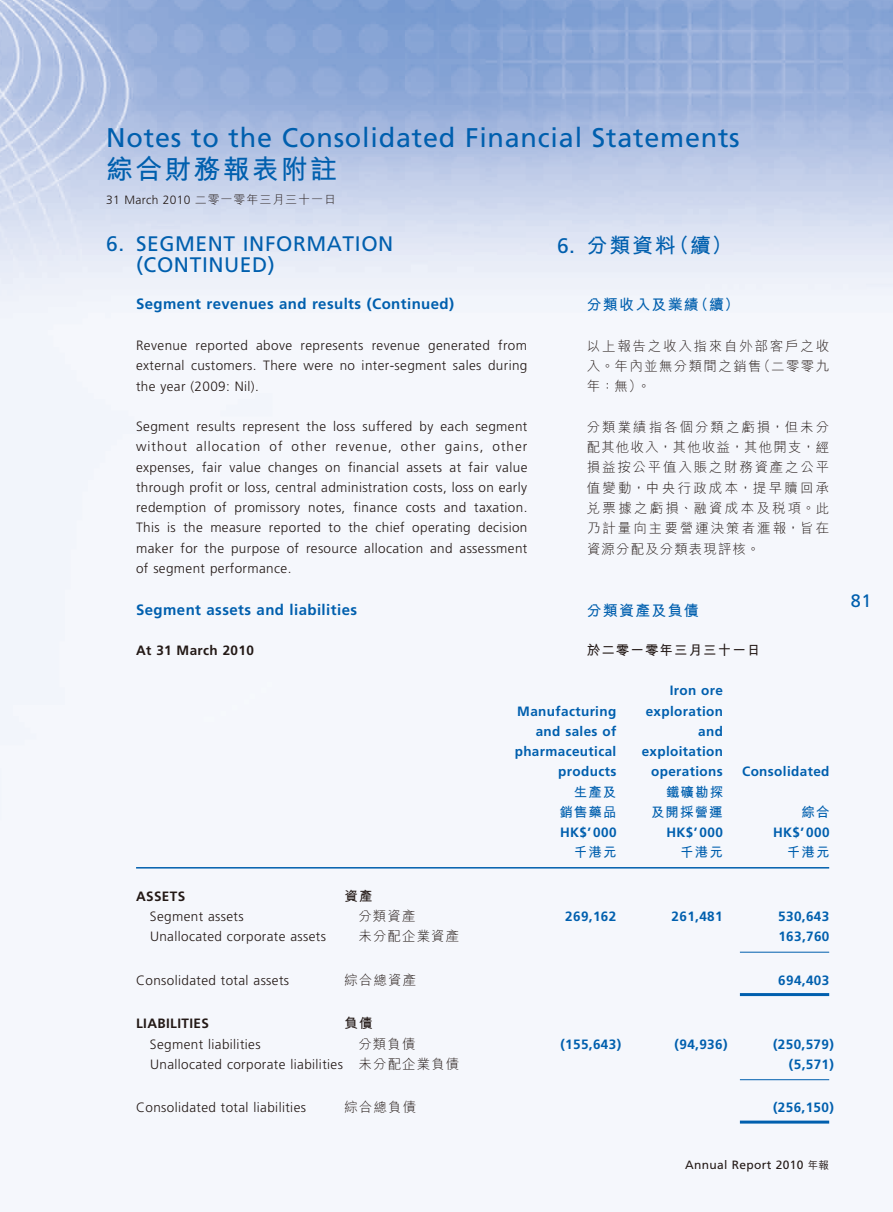
<style>
.page{position:relative;width:893px;height:1212px;background:#fff}
.page>*{position:absolute;margin:0;border:0;box-sizing:border-box;transform-origin:0 0}
.t1{font:27px "Frutiger LT Std";letter-spacing:.03em;color:#005fae}
.t2{font:700 27px "M Hei HK";letter-spacing:.08em;color:#005fae}
.t3{font:21px/21px "Frutiger LT Std";letter-spacing:.03em;color:#005fae}
.t4{font:700 21px "M Hei HK";color:#005fae}
.t5{font:18px "Frutiger LT Std";color:#005fae}
.t6{font:700 15px "Frutiger LT Std";letter-spacing:.03em;color:#005fae}
.t7{font:700 15px "M Hei HK";letter-spacing:.08em;color:#005fae}
.t8{font:300 13.5px/20.2px "Frutiger LT Std";letter-spacing:.03em;color:#231916;text-align:justify}
.t9{font:700 13.5px "Frutiger LT Std";letter-spacing:.03em;color:#005fae}
.t10{font:300 13.5px/20.2px "M Hei HK";letter-spacing:.13em;color:#231916;text-align:justify}
.t11{font:700 13.5px "Frutiger LT Std";letter-spacing:.03em;color:#231916}
.t12{font:700 13.5px "M Hei HK";letter-spacing:.08em;color:#005fae}
.t13{font:700 13.5px "M Hei HK";letter-spacing:.08em;color:#231916}
.t14{font:300 13.5px "M Hei HK";letter-spacing:.08em;color:#231916}
.t15{font:300 12px "Frutiger LT Std";letter-spacing:.03em;color:#231916}
.t16{font:12px "Frutiger LT Std";letter-spacing:.03em;color:#231916}
.s1{font-family:"M Hei HK"}
.s2{font-family:"Frutiger LT Std";font-weight:400}
.s3{font-family:"M Hei HK";font-weight:500;font-size:10.5px}
</style>
<div class="page">
<img style="left:0;top:0;width:893px;height:1124px">
<hr style="left:136px;top:867px;width:693px;height:1px;background:#005fae">
<hr style="left:740px;top:952px;width:89px;height:1px;background:#005fae">
<hr style="left:740px;top:993px;width:89px;height:3px;background:#005fae">
<hr style="left:740px;top:1079px;width:89px;height:1px;background:#005fae">
<hr style="left:740px;top:1120px;width:89px;height:3px;background:#005fae">
<h1 class="t1" style="left:106px;top:122px;width:635px">Notes to the Consolidated Financial Statements</h1>
<h1 class="t2" style="left:106px;top:149px;width:232px">綜合財務報表附註</h1>
<p class="t15" style="left:106px;top:193px;width:231px">31 March 2010 <span class="s1">二零一零年三月三十一日</span></p>
<h2 class="t3" style="left:136px;top:234px;width:259px;text-indent:-30px">6. SEGMENT INFORMATION (CONTINUED)</h2>
<p class="t6" style="left:136px;top:295px;width:320px">Segment revenues and results (Continued)</p>
<p class="t8" style="left:136px;top:335px;width:393px">Revenue reported above represents revenue generated from external customers. There were no inter-segment sales during the year (2009: Nil).</p>
<p class="t8" style="left:136px;top:416px;width:393px">Segment results represent the loss suffered by each segment without allocation of other revenue, other gains, other expenses, fair value changes on financial assets at fair value through profit or loss, central administration costs, loss on early redemption of promissory notes, finance costs and taxation.<br>This is the measure reported to the chief operating decision maker for the purpose of resource allocation and assessment of segment performance.</p>
<p class="t6" style="left:136px;top:601px;width:222px">Segment assets and liabilities</p>
<p class="t11" style="left:136px;top:642px;width:119px">At 31 March 2010</p>
<h2 class="t4" style="left:557px;top:230px;width:177px"><span class="s2">6.</span> 分類資料（續）</h2>
<p class="t7" style="left:587px;top:294px;width:154px">分類收入及業績（續）</p>
<p class="t10" style="left:587px;top:335px;width:244px">以上報告之收入指來自外部客戶之收入。年內並無分類間之銷售（二零零九年：無）。</p>
<p class="t10" style="left:587px;top:416px;width:244px">分類業績指各個分類之虧損，但未分配其他收入，其他收益，其他開支，經損益按公平值入賬之財務資產之公平值變動，中央行政成本，提早贖回承兌票據之虧損、融資成本及稅項。此乃計量向主要營運決策者滙報，旨在資源分配及分類表現評核。</p>
<p class="t7" style="left:587px;top:599px;width:114px">分類資產及負債</p>
<p class="t13" style="left:587px;top:640px;width:175px">於二零一零年三月三十一日</p>
<p class="t9" style="left:670px;top:683px;width:55px">Iron ore</p>
<p class="t9" style="left:517px;top:703px;width:101px">Manufacturing</p>
<p class="t9" style="left:646px;top:703px;width:79px">exploration</p>
<p class="t9" style="left:536px;top:723px;width:82px">and sales of</p>
<p class="t9" style="left:698px;top:723px;width:26px">and</p>
<p class="t9" style="left:515px;top:743px;width:103px">pharmaceutical</p>
<p class="t9" style="left:642px;top:743px;width:83px">exploitation</p>
<p class="t9" style="left:558px;top:764px;width:60px">products</p>
<p class="t9" style="left:651px;top:764px;width:73px">operations</p>
<p class="t9" style="left:742px;top:764px;width:89px">Consolidated</p>
<p class="t12" style="left:574px;top:782px;width:44px">生產及</p>
<p class="t12" style="left:666px;top:782px;width:59px">鐵礦勘探</p>
<p class="t12" style="left:559px;top:802px;width:59px">銷售藥品</p>
<p class="t12" style="left:651px;top:802px;width:73px">及開採營運</p>
<p class="t12" style="left:801px;top:802px;width:30px">綜合</p>
<p class="t9" style="left:560px;top:824px;width:58px">HK$’ 000</p>
<p class="t9" style="left:666px;top:824px;width:58px">HK$’ 000</p>
<p class="t9" style="left:773px;top:824px;width:58px">HK$’ 000</p>
<p class="t12" style="left:574px;top:842px;width:44px">千港元</p>
<p class="t12" style="left:680px;top:842px;width:44px">千港元</p>
<p class="t12" style="left:787px;top:842px;width:44px">千港元</p>
<p class="t11" style="left:136px;top:888px;width:51px">ASSETS</p>
<p class="t13" style="left:344px;top:886px;width:30px">資產</p>
<p class="t8" style="left:150px;top:906px;width:95px">Segment assets</p>
<p class="t10" style="left:358px;top:905px;width:59px">分類資產</p>
<p class="t9" style="left:565px;top:908px;width:53px">269,162</p>
<p class="t9" style="left:671px;top:908px;width:53px">261,481</p>
<p class="t9" style="left:778px;top:908px;width:53px">530,643</p>
<p class="t8" style="left:150px;top:927px;width:177px">Unallocated corporate assets</p>
<p class="t14" style="left:358px;top:927px;width:102px">未分配企業資產</p>
<p class="t9" style="left:778px;top:929px;width:53px">163,760</p>
<p class="t8" style="left:136px;top:970px;width:155px">Consolidated total assets</p>
<p class="t10" style="left:344px;top:969px;width:73px">綜合總資產</p>
<p class="t9" style="left:778px;top:972px;width:53px">694,403</p>
<p class="t11" style="left:136px;top:1016px;width:74px">LIABILITIES</p>
<p class="t13" style="left:344px;top:1013px;width:30px">負債</p>
<p class="t8" style="left:150px;top:1034px;width:112px">Segment liabilities</p>
<p class="t10" style="left:358px;top:1033px;width:59px">分類負債</p>
<p class="t9" style="left:560px;top:1036px;width:62px">(155,643)</p>
<p class="t9" style="left:675px;top:1036px;width:54px">(94,936)</p>
<p class="t9" style="left:773px;top:1036px;width:62px">(250,579)</p>
<p class="t8" style="left:150px;top:1054px;width:311px">Unallocated corporate liabilities <span class="s1">未分配企業負債</span></p>
<p class="t9" style="left:789px;top:1056px;width:47px">(5,571)</p>
<p class="t8" style="left:136px;top:1098px;width:171px">Consolidated total liabilities</p>
<p class="t10" style="left:345px;top:1097px;width:73px">綜合總負債</p>
<p class="t9" style="left:773px;top:1100px;width:62px">(256,150)</p>
<h3 class="t5" style="left:851px;top:591px;width:22px">81</h3>
<p class="t16" style="left:685px;top:1158px;width:146px">Annual Report 2010 <span class="s3">年報</span></p>
</div>
